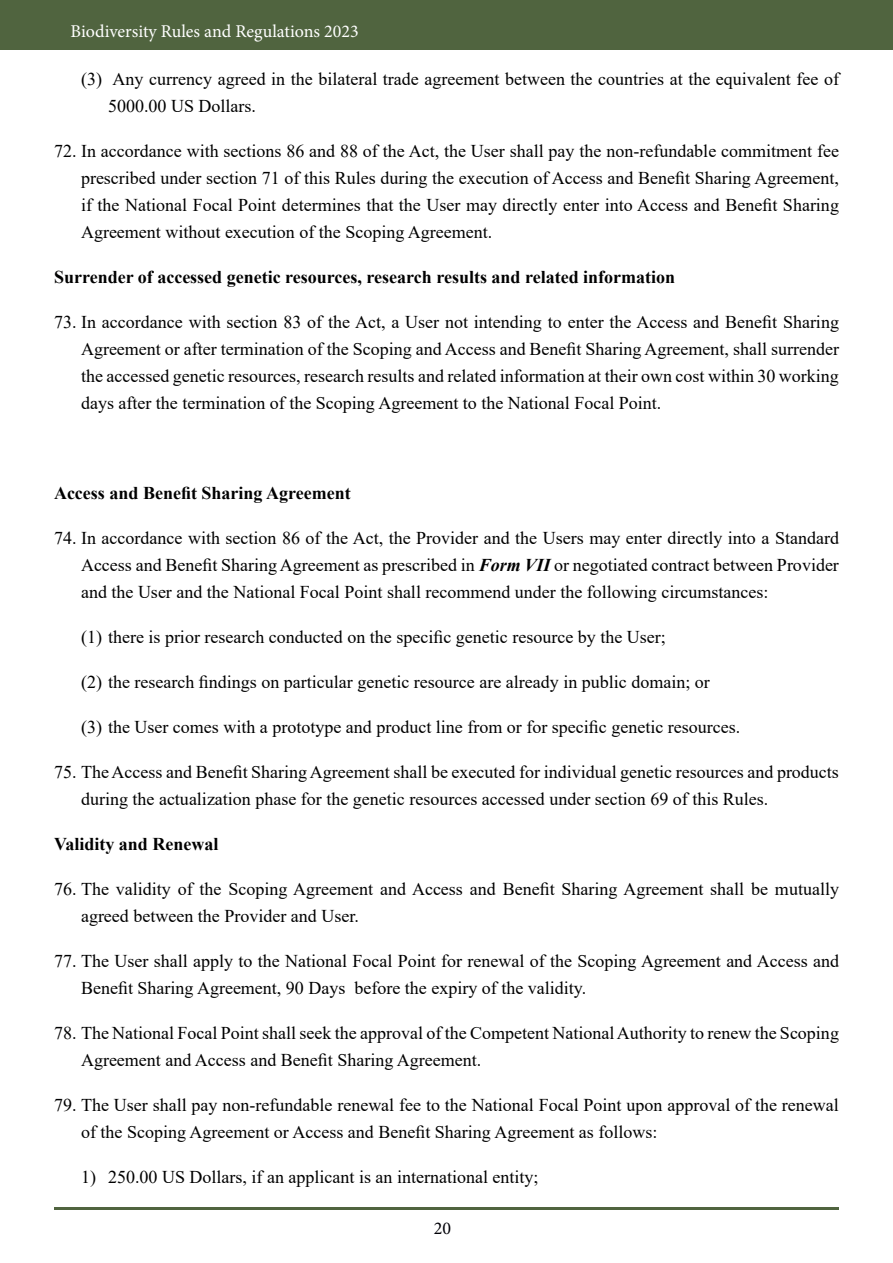
<style>
.page{position:relative;width:893px;height:1263px;background:#fff}
.page>*{position:absolute;margin:0;border:0;box-sizing:border-box;transform-origin:0 0}
.t1{font:18px/27px "Times New Roman";color:#000001}
.t2{font:700 18px "Times New Roman";color:#000001}
.t3{font:18px "Minion Pro";color:#fff}
.t4{font:18px "Minion Pro";color:#000007}
.s1{font-weight:700;font-style:italic}
</style>
<div class="page">
<div style="left:0;top:0;width:893px;height:49px;background:#50643f"></div>
<hr style="left:54px;top:1208px;width:784px;height:2px;background:#344b20">
<p class="t3" style="left:71px;top:19px;width:290px">Biodiversity Rules and Regulations 2023</p>
<p class="t1" style="left:108px;top:65px;width:732px;text-indent:-27px">(3) Any currency agreed in the bilateral trade agreement between the countries at the equivalent fee of<br>5000.00 US Dollars.</p>
<p class="t1" style="left:81px;top:137px;width:759px;text-align:justify;text-indent:-27px">72. In accordance with sections 86 and 88 of the Act, the User shall pay the non-refundable commitment fee prescribed under section 71 of this Rules during the execution of Access and Benefit Sharing Agreement, if the National Focal Point determines that the User may directly enter into Access and Benefit Sharing Agreement without execution of the Scoping Agreement.</p>
<p class="t2" style="left:54px;top:264px;width:623px">Surrender of accessed genetic resources, research results and related information</p>
<p class="t1" style="left:81px;top:308px;width:759px;text-align:justify;text-indent:-27px">73. In accordance with section 83 of the Act, a User not intending to enter the Access and Benefit Sharing Agreement or after termination of the Scoping and Access and Benefit Sharing Agreement, shall surrender the accessed genetic resources, research results and related information at their own cost within 30 working days after the termination of the Scoping Agreement to the National Focal Point.</p>
<p class="t2" style="left:54px;top:480px;width:298px">Access and Benefit Sharing Agreement</p>
<p class="t1" style="left:81px;top:524px;width:759px;text-align:justify;text-indent:-27px">74. In accordance with section 86 of the Act, the Provider and the Users may enter directly into a Standard Access and Benefit Sharing Agreement as prescribed in <span class="s1">Form VII</span> or negotiated contract between Provider and the User and the National Focal Point shall recommend under the following circumstances:</p>
<p class="t1" style="left:81px;top:623px;width:586px">(1) there is prior research conducted on the specific genetic resource by the User;</p>
<p class="t1" style="left:81px;top:668px;width:630px">(2) the research findings on particular genetic resource are already in public domain; or</p>
<p class="t1" style="left:81px;top:713px;width:661px">(3) the User comes with a prototype and product line from or for specific genetic resources.</p>
<p class="t1" style="left:81px;top:758px;width:759px;text-indent:-27px">75. The Access and Benefit Sharing Agreement shall be executed for individual genetic resources and products during the actualization phase for the genetic resources accessed under section 69 of this Rules.</p>
<p class="t2" style="left:54px;top:831px;width:166px">Validity and Renewal</p>
<p class="t1" style="left:81px;top:875px;width:759px;text-indent:-27px">76. The validity of the Scoping Agreement and Access and Benefit Sharing Agreement shall be mutually agreed between the Provider and User.</p>
<p class="t1" style="left:81px;top:947px;width:759px;text-indent:-27px">77. The User shall apply to the National Focal Point for renewal of the Scoping Agreement and Access and<br>Benefit Sharing Agreement, 90 Days before the expiry of the validity.</p>
<p class="t1" style="left:81px;top:1019px;width:759px;text-indent:-27px">78. The National Focal Point shall seek the approval of the Competent National Authority to renew the Scoping<br>Agreement and Access and Benefit Sharing Agreement.</p>
<p class="t1" style="left:81px;top:1091px;width:759px;text-indent:-27px">79. The User shall pay non-refundable renewal fee to the National Focal Point upon approval of the renewal of the Scoping Agreement or Access and Benefit Sharing Agreement as follows:</p>
<p class="t1" style="left:81px;top:1163px;width:459px">1) 250.00 US Dollars, if an applicant is an international entity;</p>
<p class="t4" style="left:434px;top:1216px;width:19px">20</p>
</div>
